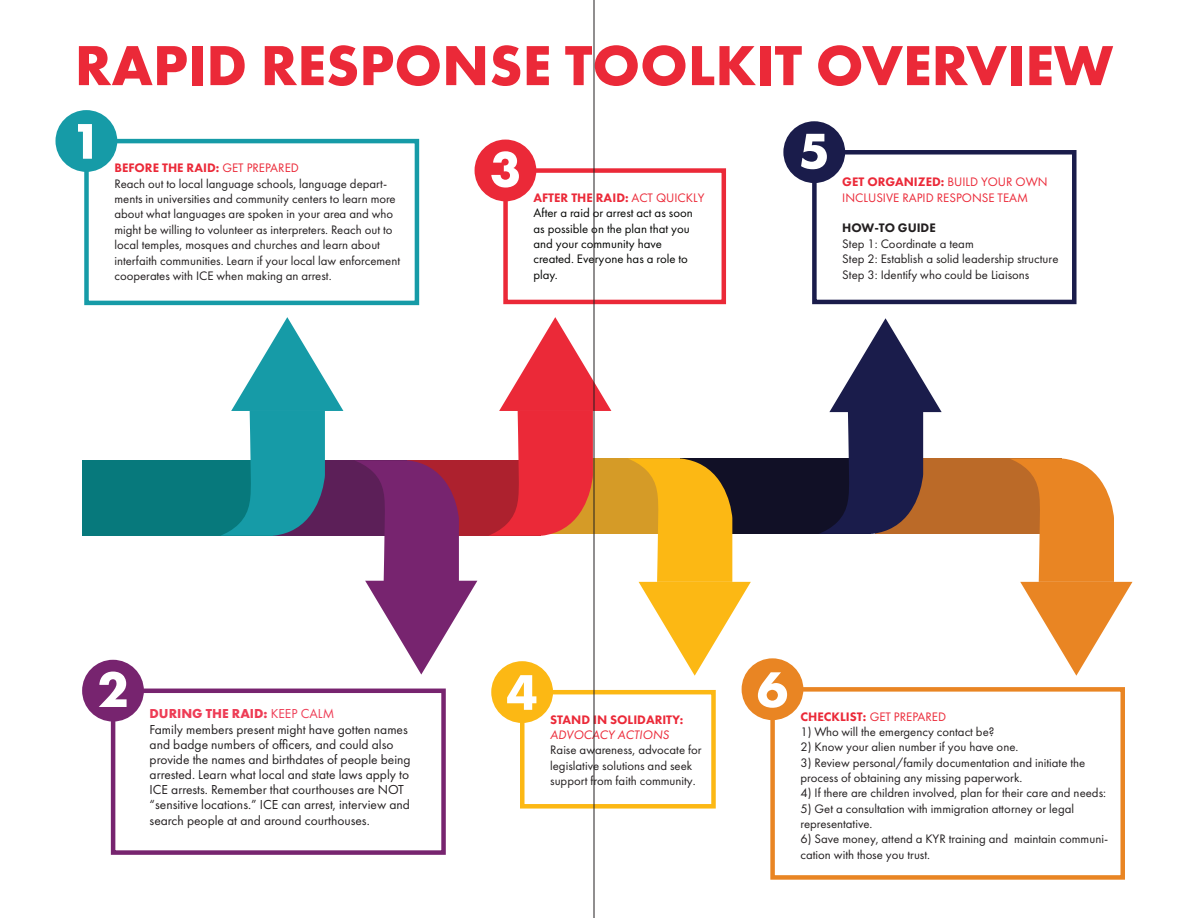
<style>
.page{position:relative;width:1188px;height:918px;background:#fff}
.page>*{position:absolute;margin:0;border:0;box-sizing:border-box;transform-origin:0 0}
.t1{font:700 58.5px "Futura PT";color:#eb2938}
.t2{font:700 52.05px "Futura PT";color:#fff}
.t3{font:13.5px/15.1px "Futura PT";color:#231f20}
.t4{font:700 13.5px "Futura PT";color:#ee3d56}
.t5{font:12.75px/15.3px "Futura PT";color:#231f20}
.t6{font:12.75px/15.3px "Futura PT";color:#040503}
.t7{font:12.75px/15.3px "Futura PT";color:#eb2938}
.t8{font:800 12.75px "Futura PT";color:#eb2938}
.t9{font:italic 12.75px "Futura PT";color:#eb2938}
.t10{font:800 12.75px "Futura PT";color:#231f20}
.s1{font-weight:800;color:#eb2938}
.s2{color:#eb2938}
.s3{font-weight:800}
.s4{font-weight:400}
</style>
<div class="page">
<div style="left:84px;top:139px;width:335px;height:166px;border:4px solid #169ba7"></div>
<div style="left:55px;top:110px;width:62px;height:62px;background:#169ba7;border-radius:50%"></div>
<div style="left:875px;top:459px;width:187px;height:75px;background:#bb6a28"></div>
<svg style="left:1011px;top:459px;width:122px;height:217px"></svg>
<div style="left:680px;top:459px;width:191px;height:75px;background:#111026"></div>
<svg style="left:819px;top:318px;width:123px;height:216px"></svg>
<div style="left:546px;top:459px;width:134px;height:75px;background:#d59b27"></div>
<svg style="left:630px;top:459px;width:121px;height:217px"></svg>
<div style="left:407px;top:460px;width:134px;height:76px;background:#ad212e"></div>
<svg style="left:489px;top:317px;width:122px;height:219px"></svg>
<div style="left:273px;top:460px;width:134px;height:76px;background:#5c1f58"></div>
<svg style="left:355px;top:460px;width:122px;height:215px"></svg>
<div style="left:82px;top:460px;width:191px;height:76px;background:#07797c"></div>
<svg style="left:221px;top:317px;width:122px;height:219px"></svg>
<div style="left:770px;top:687px;width:355px;height:193px;border:4px solid #e98523"></div>
<div style="left:742px;top:658px;width:61px;height:62px;background:#e98523;border-radius:50%"></div>
<div style="left:111px;top:689px;width:335px;height:166px;border:4px solid #77246f"></div>
<div style="left:82px;top:660px;width:62px;height:62px;background:#77246f;border-radius:50%"></div>
<div style="left:812px;top:150px;width:265px;height:154px;border:4px solid #1a1c4b"></div>
<div style="left:783px;top:121px;width:62px;height:62px;background:#1a1c4b;border-radius:50%"></div>
<div style="left:503px;top:168px;width:223px;height:136px;border:4px solid #eb2938"></div>
<div style="left:475px;top:140px;width:61px;height:61px;background:#eb2938;border-radius:50%"></div>
<div style="left:520px;top:690px;width:196px;height:119px;border:4px solid #fcb814"></div>
<div style="left:491px;top:661px;width:62px;height:62px;background:#fcb814;border-radius:50%"></div>
<hr style="left:594px;top:0;width:1px;height:918px;background:#231f20">
<p class="t1" style="left:75px;top:28px;width:1040px">RAPID RESPONSE TOOLKIT OVERVIEW</p>
<h2 class="t2" style="left:71px;top:108px;width:33px">1</h2>
<p class="t5" style="left:114px;top:160px;width:287px"><span class="s1">BEFORE THE RAID:</span> <span class="s2">GET PREPARED<br></span>Reach out to local language schools, language depart&shy;ments in universities and community centers to learn more about what languages are spoken in your area and who might be willing to volunteer as interpreters. Reach out to local temples, mosques and churches and learn about interfaith communities. Learn if your local law enforcement cooperates with ICE when making an arrest.</p>
<h2 class="t2" style="left:799px;top:118px;width:33px">5</h2>
<h2 class="t2" style="left:490px;top:136px;width:33px">3</h2>
<p class="t7" style="left:842px;top:174px;width:207px"><span class="s3">GET ORGANIZED:</span> BUILD YOUR OWN<br>INCLUSIVE RAPID RESPONSE TEAM</p>
<p class="t10" style="left:842px;top:220px;width:95px">HOW-TO GUIDE</p>
<p class="t5" style="left:842px;top:236px;width:218px">Step 1: Coordinate a team<br>Step 2: Establish a solid leadership structure<br>Step 3: Identify who could be Liaisons</p>
<p class="t6" style="left:533px;top:190px;width:172px"><span class="s1">AFTER THE RAID:</span> <span class="s2">ACT QUICKLY<br></span>After a raid or arrest act as soon as possible on the plan that you and your community have created. Everyone has a role to play.</p>
<h2 class="t2" style="left:97px;top:656px;width:33px">2</h2>
<p class="t4" style="left:150px;top:704px;width:186px">DURING THE RAID: <span class="s4">KEEP CALM</span></p>
<p class="t3" style="left:150px;top:722px;width:263px">Family members present might have gotten names and badge numbers of officers, and could also provide the names and birthdates of people being arrested. Learn what local and state laws apply to ICE arrests. Remember that courthouses are NOT “sensitive locations.” ICE can arrest, interview and search people at and around courthouses.</p>
<h2 class="t2" style="left:507px;top:659px;width:33px">4</h2>
<p class="t8" style="left:550px;top:711px;width:135px">STAND IN SOLIDARITY:</p>
<p class="t9" style="left:550px;top:727px;width:120px">ADVOCACY ACTIONS</p>
<p class="t5" style="left:550px;top:742px;width:153px">Raise awareness, advocate for legislative solutions and seek support from faith community.</p>
<h2 class="t2" style="left:757px;top:656px;width:33px">6</h2>
<p class="t7" style="left:801px;top:709px;width:147px"><span class="s3">CHECKLIST:</span> GET PREPARED</p>
<p class="t5" style="left:801px;top:724px;width:195px">1) Who will the emergency contact be?</p>
<p class="t5" style="left:801px;top:739px;width:219px">2) Know your alien number if you have one.</p>
<p class="t5" style="left:801px;top:755px;width:286px">3) Review personal/family documentation and initiate the process of obtaining any missing paperwork.</p>
<p class="t5" style="left:801px;top:785px;width:307px">4) If there are children involved, plan for their care and needs:</p>
<p class="t5" style="left:801px;top:801px;width:275px">5) Get a consultation with immigration attorney or legal representative.</p>
<p class="t5" style="left:801px;top:832px;width:309px">6) Save money, attend a KYR training and maintain communi&shy;cation with those you trust.</p>
</div>
